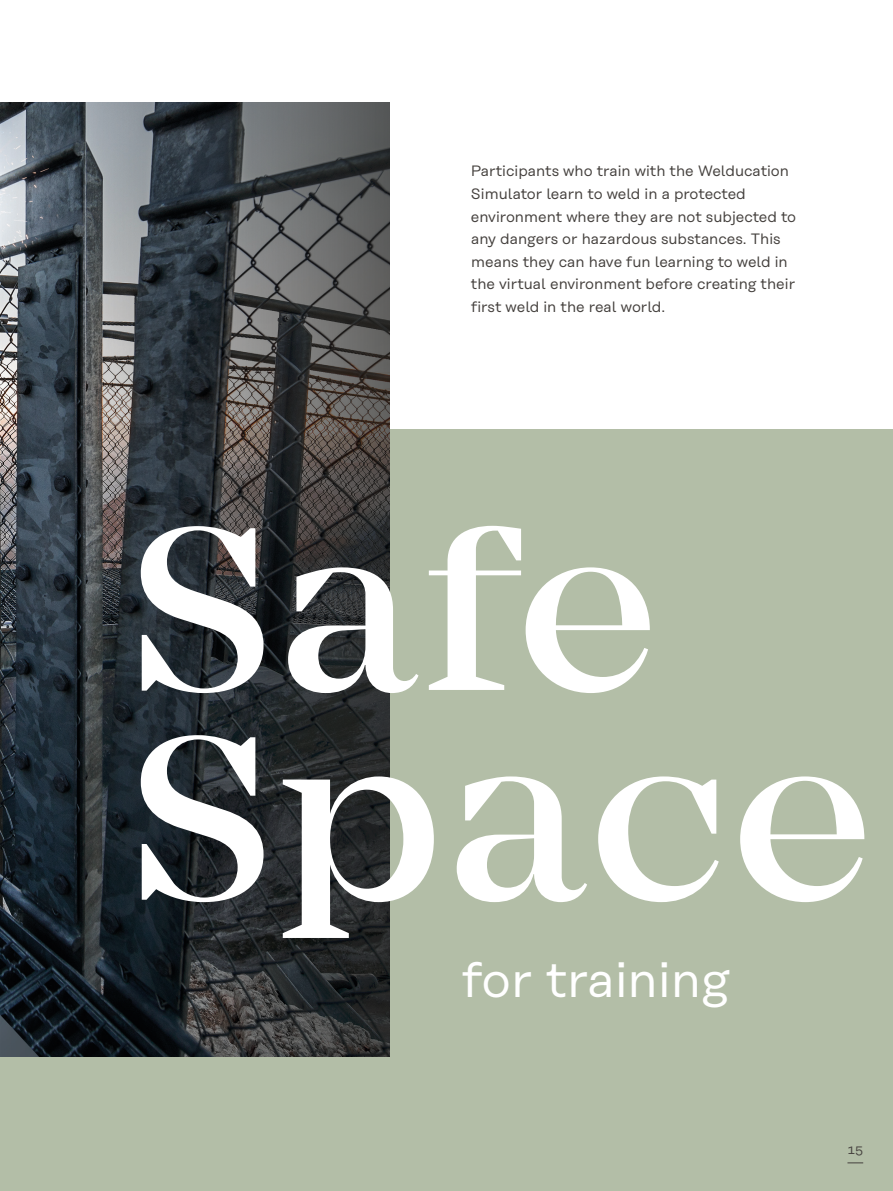
<style>
.page{position:relative;width:893px;height:1191px;background:#fff}
.page>*{position:absolute;margin:0;border:0;box-sizing:border-box;transform-origin:0 0}
.t1{font:500 240.15px/209px "Mirador";letter-spacing:.02em;color:#fff}
.t2{font:49.5px "Rational Text";color:#fff}
.t3{font:15px/22.5px "Rational Text";color:#45413e}
.t4{font:12.75px "Rational Text";color:#45413e}
</style>
<div class="page">
<div style="left:0;top:429px;width:893px;height:762px;background:#b3bea7"></div>
<svg style="left:2px;top:102px;width:388px;height:954px;background:#383d41"></svg>
<svg style="left:847px;top:1162px;width:16px;height:1px"></svg>
<p class="t3" style="left:470px;top:160px;width:327px">Participants who train with the Welducation Simulator learn to weld in a protected environment where they are not subjected to any dangers or hazardous substances. This means they can have fun learning to weld in the virtual environment before creating their first weld in the real world.</p>
<h1 class="t1" style="left:129px;top:507px;width:745px">Safe<br>Space</h1>
<h2 class="t2" style="left:462px;top:951px;width:269px">for training</h2>
<p class="t4" style="left:847px;top:1142px;width:17px">15</p>
</div>
